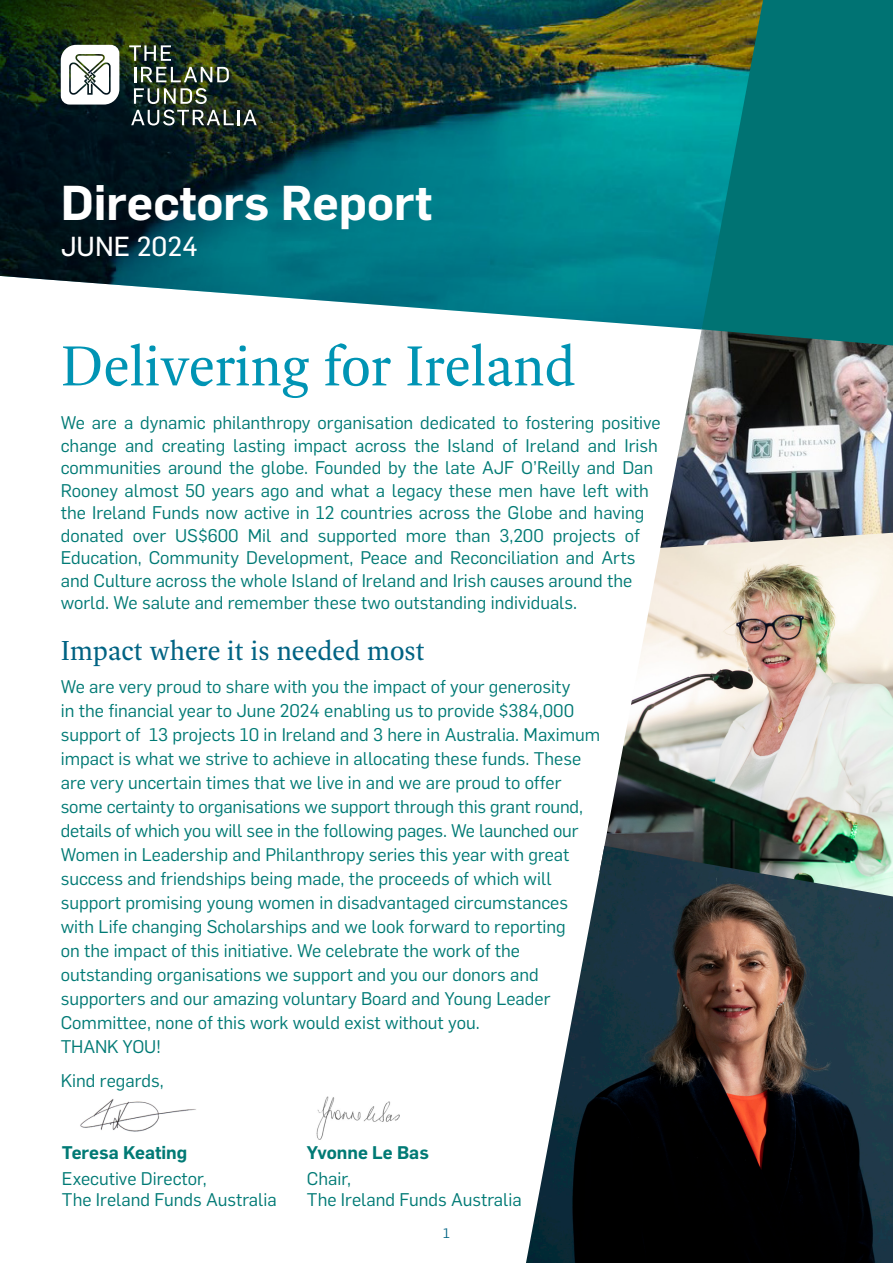
<style>
.page{position:relative;width:893px;height:1263px;background:#fff}
.page>*{position:absolute;margin:0;border:0;box-sizing:border-box;transform-origin:0 0}
.Body{font:61.5px "Spinoza OT";color:#0094b4}
.t1{font:600 48px "Flama";color:#fff}
.Body-2{font:30px "Spinoza OT";color:#006383}
.t2{font:27px "Flama Basic";color:#fff}
.Body-3{font:18px/24px "Flama";color:#007a75}
.Body-4{font:600 18px "Flama";color:#007a75}
.t3{font:13.5px "Flama";color:#006383}
</style>
<div class="page">
<img style="left:0;top:0;width:702px;height:328px">
<img style="left:604px;top:548px;width:289px;height:298px">
<img style="left:660px;top:328px;width:233px;height:220px">
<img style="left:526px;top:846px;width:367px;height:417px">
<svg style="left:702px;top:0;width:191px;height:345px;background:#087570"></svg>
<img style="left:80px;top:1099px;width:116px;height:33px">
<img style="left:316px;top:1096px;width:84px;height:44px">
<svg style="left:129px;top:45px;width:42px;height:16px"></svg>
<svg style="left:134px;top:67px;width:95px;height:15px"></svg>
<svg style="left:134px;top:88px;width:73px;height:16px"></svg>
<svg style="left:61px;top:45px;width:58px;height:60px"></svg>
<svg style="left:131px;top:110px;width:126px;height:15px"></svg>
<p class="t1" style="left:61px;top:168px;width:373px">Directors Report</p>
<p class="t2" style="left:61px;top:228px;width:139px">JUNE 2024</p>
<p class="Body" style="left:61px;top:333px;width:516px">Delivering for Ireland</p>
<p class="Body-3" style="left:61px;top:410px;width:601px;line-height:22.5px">We are a dynamic philanthropy organisation dedicated to fostering positive change and creating lasting impact across the Island of Ireland and Irish communities around the globe. Founded by the late AJF O’Reilly and Dan Rooney almost 50 years ago and what a legacy these men have left with the Ireland Funds now active in 12 countries across the Globe and having donated over US$600 Mil and supported more than 3,200 projects of Education, Community Development, Peace and Reconciliation and Arts and Culture across the whole Island of Ireland and Irish causes around the world. We salute and remember these two outstanding individuals.</p>
<p class="Body-2" style="left:61px;top:634px;width:366px">Impact where it is needed most</p>
<p class="Body-3" style="left:61px;top:673px;width:541px">We are very proud to share with you the impact of your generosity<br>in the financial year to June 2024 enabling us to provide $384,000 support of 13 projects 10 in Ireland and 3 here in Australia. Maximum impact is what we strive to achieve in allocating these funds. These are very uncertain times that we live in and we are proud to offer some certainty to organisations we support through this grant round, details of which you will see in the following pages. We launched our Women in Leadership and Philanthropy series this year with great success and friendships being made, the proceeds of which will support promising young women in disadvantaged circumstances with Life changing Scholarships and we look forward to reporting<br>on the impact of this initiative. We celebrate the work of the outstanding organisations we support and you our donors and supporters and our amazing voluntary Board and Young Leader Committee, none of this work would exist without you.<br>THANK YOU!</p>
<p class="Body-3" style="left:61px;top:1067px;width:105px">Kind regards,</p>
<p class="Body-4" style="left:62px;top:1139px;width:127px">Teresa Keating</p>
<p class="Body-3" style="left:62px;top:1166px;width:216px;line-height:21.6px">Executive Director,<br>The Ireland Funds Australia</p>
<p class="Body-4" style="left:307px;top:1139px;width:123px">Yvonne Le Bas</p>
<p class="Body-3" style="left:307px;top:1166px;width:216px;line-height:21.6px">Chair,<br>The Ireland Funds Australia</p>
<p class="t3" style="left:443px;top:1223px;width:8px">1</p>
</div>
